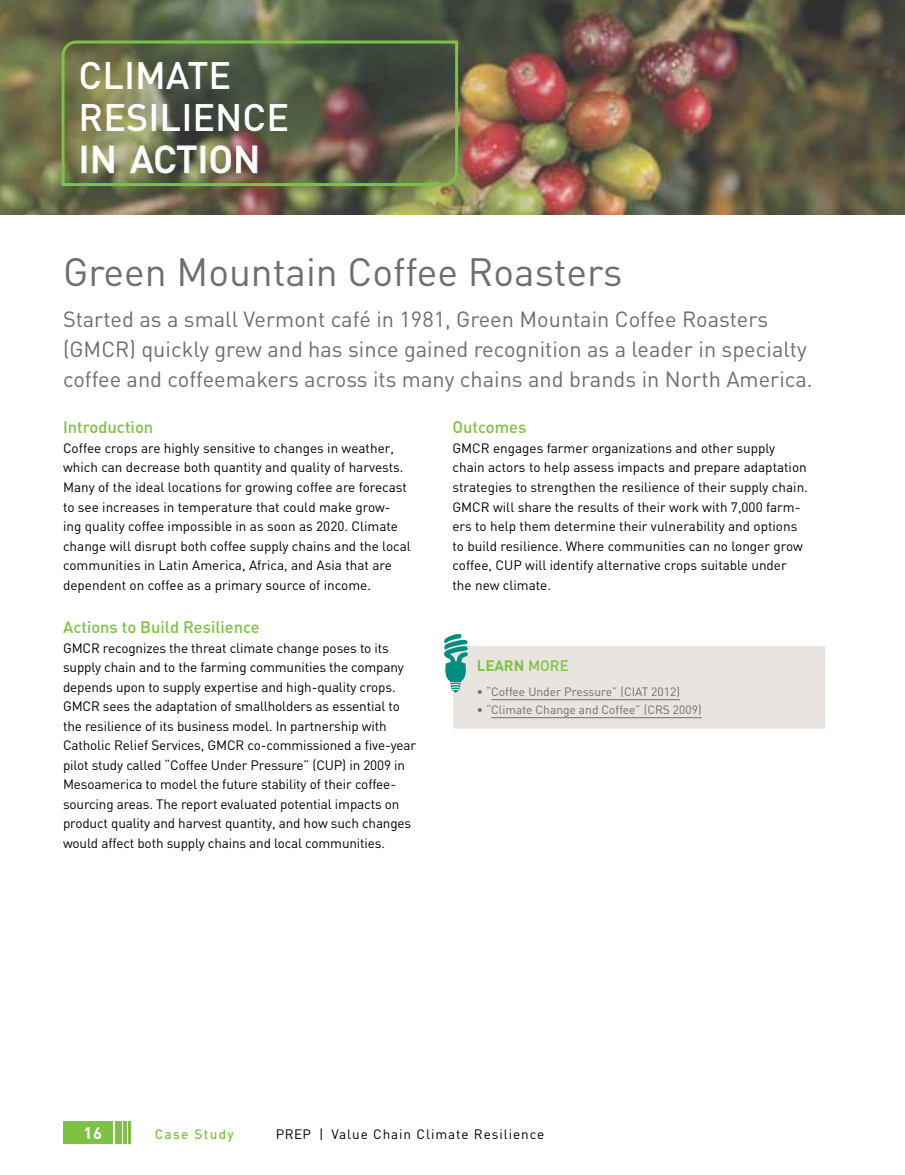
<style>
.page{position:relative;width:905px;height:1175px;background:#fff}
.page>*{position:absolute;margin:0;border:0;box-sizing:border-box;transform-origin:0 0}
.t1{font:39px "DIN";color:#6d6e71}
.t2{font:500 37.8px/42px "DIN";color:#fff}
.t3{font:21.75px/30px "DIN";color:#6d6e71}
.t4{font:500 16.5px "DIN";color:#7dc242}
.t5{font:700 16.5px "DIN";color:#fff}
.t6{font:700 15px "DIN";color:#7dc242}
.t7{font:13.5px/19.5px "DIN";letter-spacing:-.005em;color:#000}
.t8{font:13.5px "DIN";letter-spacing:.07em;color:#000}
.t9{font:500 13.5px "DIN";letter-spacing:.1em;color:#7dc242}
.t10{font:12px "DIN";color:#6d6e71}
.s1{font-weight:500}
</style>
<div class="page">
<div style="left:115px;top:1120px;width:6px;height:23px;background:#7dc242"></div>
<hr style="left:123px;top:1120px;width:3px;height:23px;background:#7dc242">
<hr style="left:129px;top:1120px;width:2px;height:23px;background:#7dc242">
<div style="left:63px;top:1121px;width:49px;height:22px;background:#7dc242"></div>
<img style="left:0;top:0;width:904px;height:215px">
<img style="left:60px;top:39px;width:399px;height:148px">
<div style="left:82px;top:145px;width:5px;height:28px;border:1px solid #d1d3d4"></div>
<svg style="left:92px;top:145px;width:22px;height:28px"></svg>
<svg style="left:129px;top:145px;width:68px;height:29px;background:#747b62"></svg>
<div style="left:200px;top:145px;width:5px;height:28px;border:1px solid #d1d3d4"></div>
<svg style="left:210px;top:145px;width:47px;height:29px"></svg>
<svg style="left:444px;top:634px;width:381px;height:94px;background:#e7e5e1"></svg>
<hr style="left:491px;top:699px;width:189px;height:1px;background:#6d6e71">
<hr style="left:491px;top:717px;width:210px;height:1px;background:#6d6e71">
<h2 class="t2" style="left:79px;top:53px;width:212px">CLIMATE<br>RESILIENCE<br>IN ACTION</h2>
<h1 class="t1" style="left:63px;top:248px;width:561px">Green Mountain Coffee Roasters</h1>
<h3 class="t3" style="left:63px;top:304px;width:751px">Started as a small Vermont café in 1981, Green Mountain Coffee Roasters (GMCR) quickly grew and has since gained recognition as a leader in specialty coffee and coffeemakers across its many chains and brands in North America.</h3>
<p class="t4" style="left:63px;top:417px;width:92px">Introduction</p>
<p class="t7" style="left:63px;top:438px;width:349px">Coffee crops are highly sensitive to changes in weather, which can decrease both quantity and quality of harvests.<br>Many of the ideal locations for growing coffee are forecast to see increases in temperature that could make grow&shy;ing quality coffee impossible in as soon as 2020. Climate change will disrupt both coffee supply chains and the local communities in Latin America, Africa, and Asia that are dependent on coffee as a primary source of income.</p>
<p class="t4" style="left:63px;top:616px;width:198px">Actions to Build Resilience</p>
<p class="t7" style="left:63px;top:637px;width:354px">GMCR recognizes the threat climate change poses to its supply chain and to the farming communities the company depends upon to supply expertise and high-quality crops.<br>GMCR sees the adaptation of smallholders as essential to the resilience of its business model. In partnership with Catholic Relief Services, GMCR co-commissioned a five-year pilot study called “Coffee Under Pressure” (CUP) in 2009 in Mesoamerica to model the future stability of their coffee&shy;sourcing areas. The report evaluated potential impacts on product quality and harvest quantity, and how such changes would affect both supply chains and local communities.</p>
<p class="t4" style="left:452px;top:417px;width:75px">Outcomes</p>
<p class="t7" style="left:452px;top:438px;width:357px">GMCR engages farmer organizations and other supply chain actors to help assess impacts and prepare adaptation strategies to strengthen the resilience of their supply chain.<br>GMCR will share the results of their work with 7,000 farm&shy;ers to help them determine their vulnerability and options to build resilience. Where communities can no longer grow coffee, CUP will identify alternative crops suitable under the new climate.</p>
<p class="t6" style="left:476px;top:656px;width:94px">LEARN <span class="s1">MORE</span></p>
<p class="t10" style="left:476px;top:684px;width:205px">• “Coffee Under Pressure” (Ciat 2012)</p>
<p class="t10" style="left:476px;top:702px;width:226px">• “Climate Change and Coffee” (Crs 2009)</p>
<p class="t5" style="left:83px;top:1122px;width:20px">16</p>
<p class="t9" style="left:155px;top:1125px;width:81px">Case Study</p>
<p class="t8" style="left:276px;top:1125px;width:270px">PREP | Value Chain Climate Resilience</p>
</div>
